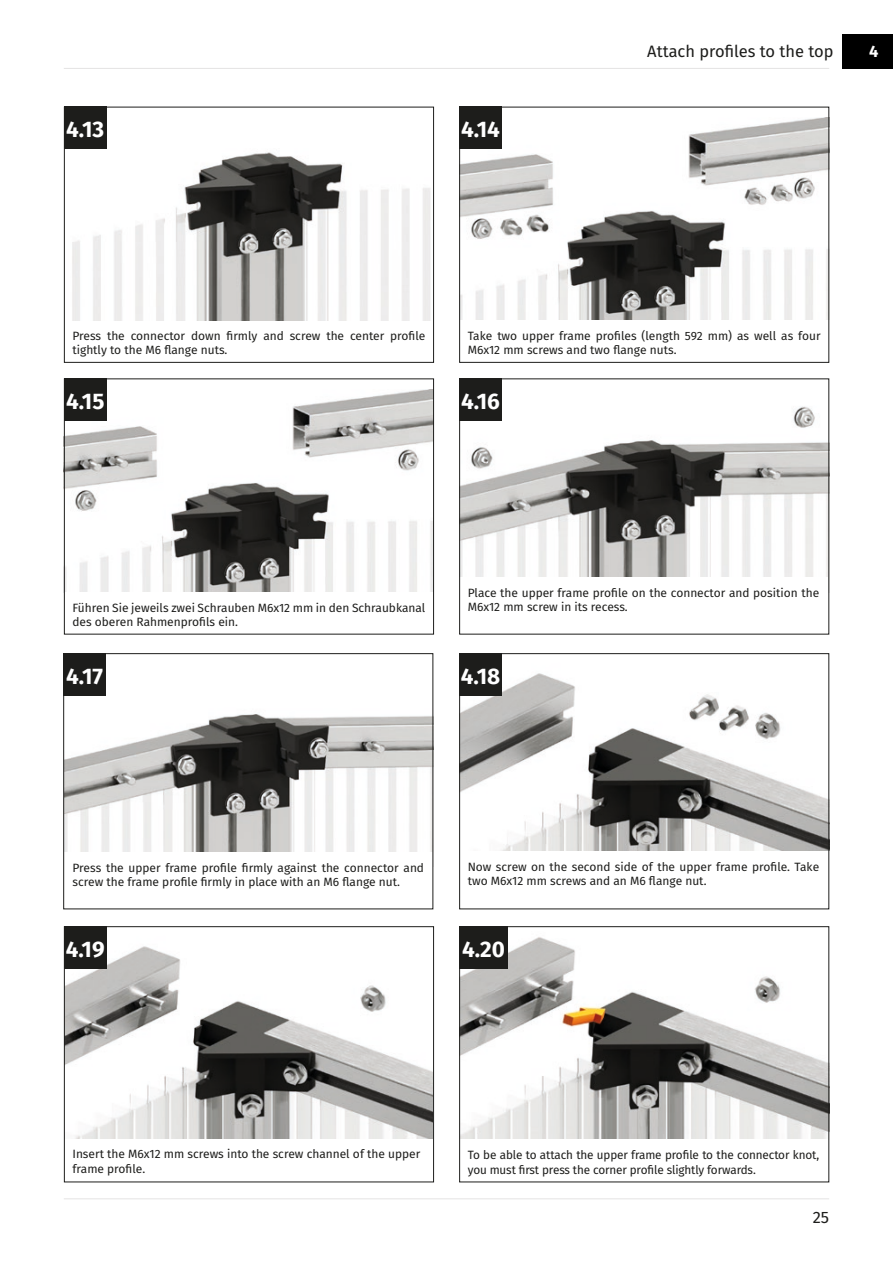
<style>
.page{position:relative;width:893px;height:1263px;background:#fff}
.page>*{position:absolute;margin:0;border:0;box-sizing:border-box;transform-origin:0 0}
.t1{font:700 22.5px "Fira Sans";color:#fff}
.t2{font:16.5px "Fira Sans";color:#1d1d1b}
.t3{font:700 16.5px "Fira Sans";color:#fff}
.t4{font:12px/14.4px "Fira Sans";color:#1d1d1b}
</style>
<div class="page">
<hr style="left:64px;top:1198px;width:765px;height:1px;background:#e4e3e3">
<img style="left:461px;top:673px;width:366px;height:178px">
<img style="left:461px;top:406px;width:366px;height:171px">
<img style="left:461px;top:937px;width:366px;height:202px">
<img style="left:66px;top:390px;width:366px;height:202px">
<img style="left:72px;top:152px;width:359px;height:168px">
<img style="left:65px;top:653px;width:369px;height:213px">
<img style="left:66px;top:946px;width:366px;height:193px">
<img style="left:461px;top:118px;width:366px;height:202px">
<div style="left:842px;top:34px;width:51px;height:34px;background:#000"></div>
<div style="left:64px;top:852px;width:368px;height:57px;background:#fff"></div>
<hr style="left:64px;top:68px;width:765px;height:1px;background:#e4e3e3">
<div style="left:459px;top:107px;width:370px;height:256px;border:1px solid #1d1d1b"></div>
<div style="left:459px;top:107px;width:43px;height:42px;background:#1d1d1b"></div>
<div style="left:64px;top:107px;width:370px;height:256px;border:1px solid #1d1d1b"></div>
<div style="left:64px;top:107px;width:43px;height:42px;background:#1d1d1b"></div>
<div style="left:64px;top:378px;width:370px;height:256px;border:1px solid #1d1d1b"></div>
<div style="left:64px;top:378px;width:43px;height:43px;background:#1d1d1b"></div>
<div style="left:63px;top:653px;width:370px;height:256px;border:1px solid #1d1d1b"></div>
<div style="left:63px;top:653px;width:43px;height:43px;background:#1d1d1b"></div>
<div style="left:459px;top:378px;width:43px;height:43px;background:#1d1d1b"></div>
<div style="left:64px;top:926px;width:370px;height:256px;border:1px solid #1d1d1b"></div>
<div style="left:64px;top:926px;width:43px;height:43px;background:#1d1d1b"></div>
<div style="left:459px;top:926px;width:370px;height:256px;border:1px solid #1d1d1b"></div>
<div style="left:459px;top:926px;width:49px;height:43px;background:#1d1d1b"></div>
<div style="left:459px;top:653px;width:370px;height:256px;border:1px solid #1d1d1b"></div>
<div style="left:459px;top:653px;width:43px;height:43px;background:#1d1d1b"></div>
<h1 class="t1" style="left:66px;top:110px;width:40px">4.13</h1>
<h1 class="t1" style="left:461px;top:110px;width:41px">4.14</h1>
<h2 class="t2" style="left:647px;top:38px;width:188px">Attach profiles to the top</h2>
<h2 class="t3" style="left:869px;top:37px;width:11px">4</h2>
<p class="t4" style="left:72px;top:328px;width:354px">Press the connector down firmly and screw the center profile tightly to the M6 flange nuts.</p>
<h1 class="t1" style="left:66px;top:382px;width:40px">4.15</h1>
<p class="t4" style="left:468px;top:328px;width:354px">Take two upper frame profiles (length 592 mm) as well as four<br>M6x12 mm screws and two flange nuts.</p>
<h1 class="t1" style="left:461px;top:382px;width:40px">4.16</h1>
<p class="t4" style="left:72px;top:600px;width:354px">Führen Sie jeweils zwei Schrauben M6x12 mm in den Schraubkanal des oberen Rahmenprofils ein.</p>
<h1 class="t1" style="left:66px;top:657px;width:38px">4.17</h1>
<p class="t4" style="left:468px;top:585px;width:353px">Place the upper frame profile on the connector and position the<br>M6x12 mm screw in its recess.</p>
<h1 class="t1" style="left:461px;top:657px;width:41px">4.18</h1>
<p class="t4" style="left:73px;top:860px;width:353px">Press the upper frame profile firmly against the connector and screw the frame profile firmly in place with an M6 flange nut.</p>
<p class="t4" style="left:468px;top:859px;width:353px">Now screw on the second side of the upper frame profile. Take two M6x12 mm screws and an M6 flange nut.</p>
<h1 class="t1" style="left:66px;top:930px;width:40px">4.19</h1>
<h1 class="t1" style="left:462px;top:930px;width:44px">4.20</h1>
<p class="t4" style="left:72px;top:1146px;width:349px">Insert the M6x12 mm screws into the screw channel of the upper frame profile.</p>
<p class="t4" style="left:468px;top:1147px;width:353px">To be able to attach the upper frame profile to the connector knot, you must first press the corner profile slightly forwards.</p>
<h2 class="t2" style="left:813px;top:1205px;width:18px">25</h2>
</div>
